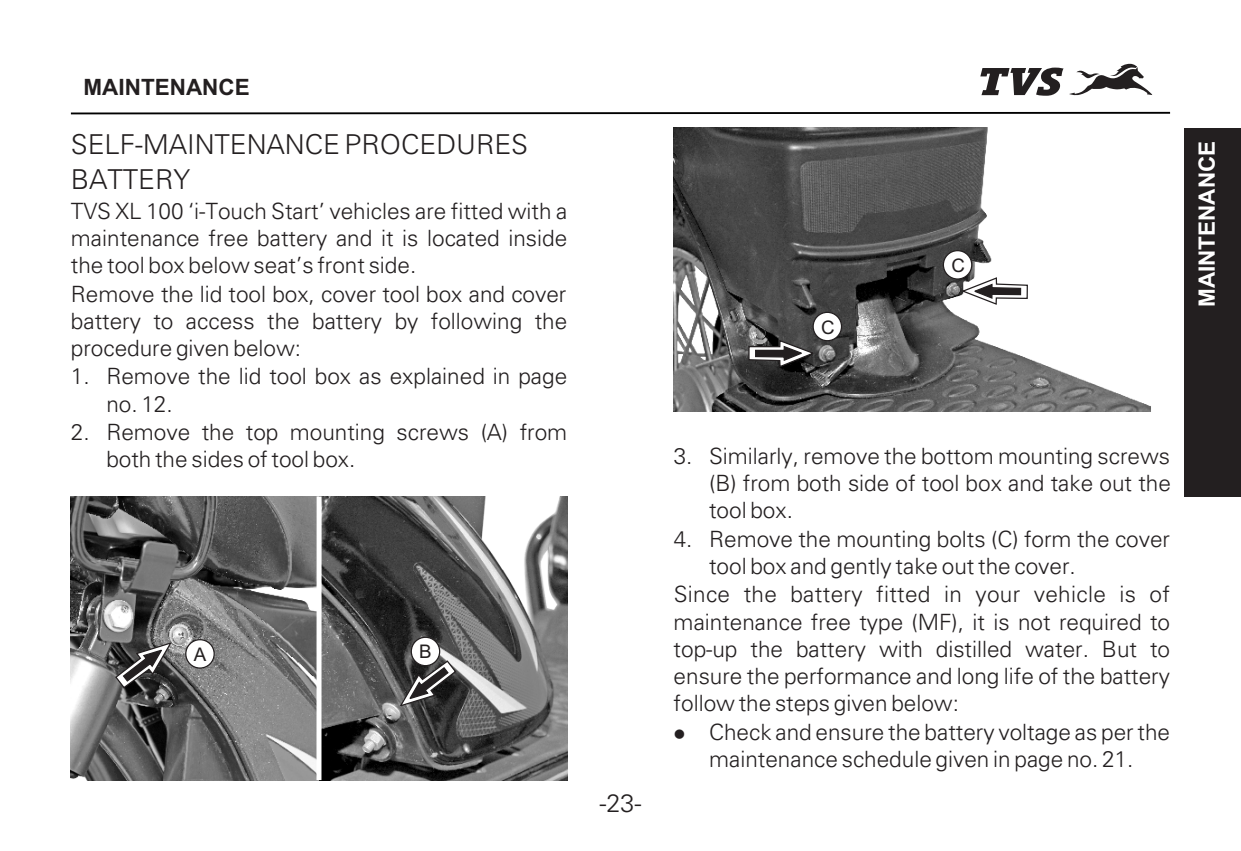
<style>
.page{position:relative;width:1241px;height:851px;background:#fff}
.page>*{position:absolute;margin:0;border:0;box-sizing:border-box;transform-origin:0 0}
.t1{font:300 27.5px/34.8px "Univers";color:#231f20}
.t2{font:300 25px "Univers";color:#231f20}
.t3{font:300 22.5px/27.5px "Univers";color:#231f20}
.t4{font:22.5px "Arial";color:#231f20}
.t5{font:22.5px "Arial";color:#fff}
.t6{font:18.75px "Arial";color:#231f20}
</style>
<div class="page">
<svg style="left:980px;top:64px;width:172px;height:32px"></svg>
<hr style="left:71px;top:112px;width:1098px;height:2px;background:#000">
<img style="left:71px;top:496px;width:496px;height:284px">
<svg style="left:114px;top:640px;width:59px;height:49px;background:#565555"></svg>
<svg style="left:398px;top:659px;width:59px;height:48px;background:#525151"></svg>
<div style="left:185px;top:639px;width:30px;height:29px;background:#fff;border:1px solid #231f20;border-radius:50%"></div>
<div style="left:410px;top:636px;width:30px;height:30px;background:#fff;border:1px solid #231f20;border-radius:50%"></div>
<div style="left:316px;top:496px;width:5px;height:284px;background:#fff"></div>
<img style="left:673px;top:128px;width:478px;height:283px">
<svg style="left:747px;top:339px;width:69px;height:29px;background:#5a5959"></svg>
<svg style="left:959px;top:276px;width:69px;height:30px"></svg>
<div style="left:812px;top:311px;width:30px;height:30px;background:#fff;border:1px solid #231f20;border-radius:50%"></div>
<div style="left:942px;top:250px;width:30px;height:29px;background:#fff;border:1px solid #231f20;border-radius:50%"></div>
<div style="left:1183px;top:128px;width:57px;height:368px;background:#231f20"></div>
<p class="t4" style="left:83px;top:79px;width:168px">MAINTENANCE</p>
<p class="t1" style="left:71px;top:129px;width:458px">SELF-MAINTENANCE PROCEDURES<br>BATTERY</p>
<p class="t3" style="left:71px;top:199px;width:498px">TVS XL 100 ‘i-Touch Start’ vehicles are fitted with a maintenance free battery and it is located inside the tool box below seat’s front side.<br>Remove the lid tool box, cover tool box and cover battery to access the battery by following the procedure given below:</p>
<p class="t3" style="left:106px;top:365px;width:462px;text-indent:-35px">1. Remove the lid tool box as explained in page no. 12.</p>
<p class="t3" style="left:106px;top:420px;width:462px;text-indent:-35px">2. Remove the top mounting screws (A) from both the sides of tool box.</p>
<p class="t6" style="left:194px;top:647px;width:14px">A</p>
<p class="t6" style="left:419px;top:644px;width:14px">B</p>
<p class="t6" style="left:821px;top:320px;width:15px">C</p>
<p class="t6" style="left:951px;top:258px;width:15px">C</p>
<p class="t5" style="left:1198px;top:307px;width:168px;rotate:-90deg">MAINTENANCE</p>
<p class="t2" style="left:599px;top:793px;width:43px">-23-</p>
<p class="t3" style="left:709px;top:444px;width:463px;text-align:justify;text-indent:-35px">3. Similarly, remove the bottom mounting screws (B) from both side of tool box and take out the tool box.</p>
<p class="t3" style="left:673px;top:527px;width:498px">4. Remove the mounting bolts (C) form the cover</p>
<p class="t3" style="left:709px;top:554px;width:368px">tool box and gently take out the cover.</p>
<p class="t3" style="left:673px;top:582px;width:498px">Since the battery fitted in your vehicle is of</p>
<p class="t3" style="left:673px;top:609px;width:498px">maintenance free type (MF), it is not required to</p>
<p class="t3" style="left:673px;top:637px;width:498px">top-up the battery with distilled water. But to</p>
<p class="t3" style="left:673px;top:664px;width:498px">ensure the performance and long life of the battery</p>
<p class="t3" style="left:673px;top:691px;width:287px">follow the steps given below:</p>
<p class="t3" style="left:673px;top:720px;width:498px;text-align:center">● Check and ensure the battery voltage as per the maintenance schedule given in page no. 21.</p>
</div>
